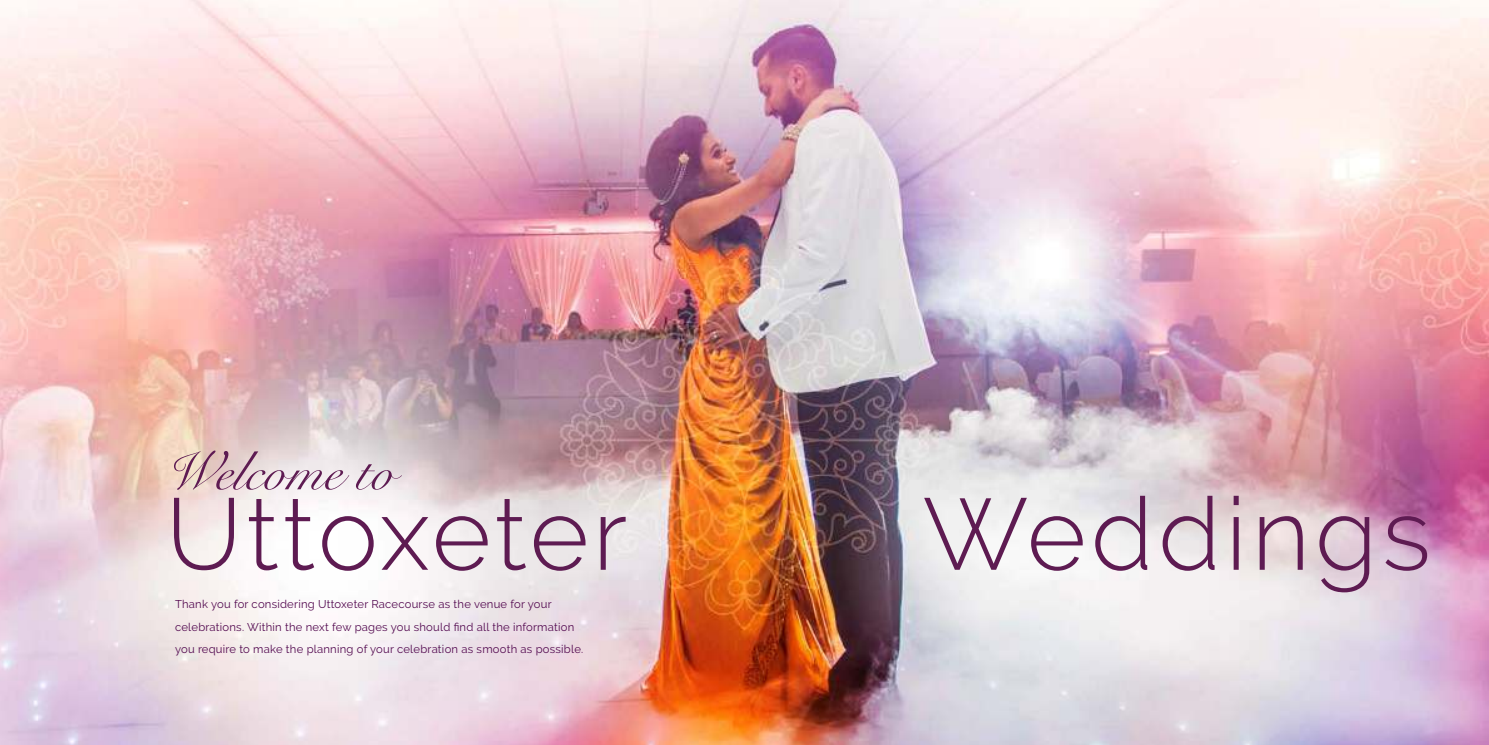
<style>
.page{position:relative;width:1489px;height:745px;background:#fff}
.page>*{position:absolute;margin:0;border:0;box-sizing:border-box;transform-origin:0 0}
.t1{font:300 101.25px "Raleway";letter-spacing:.04em;color:#5e1b52}
.t2{font:54.38px "Snell Roundhand";color:#5e1b52}
.t3{font:11.25px/22.5px "Raleway";letter-spacing:.02em;color:#530a50}
</style>
<div class="page">
<img style="left:0;top:0;width:1488px;height:744px">
<h2 class="t2" style="left:164px;top:449px;width:233px">Welcome to</h2>
<h1 class="t1" style="left:166px;top:494px;width:463px">Uttoxeter</h1>
<h1 class="t1" style="left:922px;top:494px;width:510px">Weddings</h1>
<p class="t3" style="left:175px;top:593px;width:410px">Thank you for considering Uttoxeter Racecourse as the venue for your celebrations. Within the next few pages you should find all the information you require to make the planning of your celebration as smooth as possible.</p>
</div>
